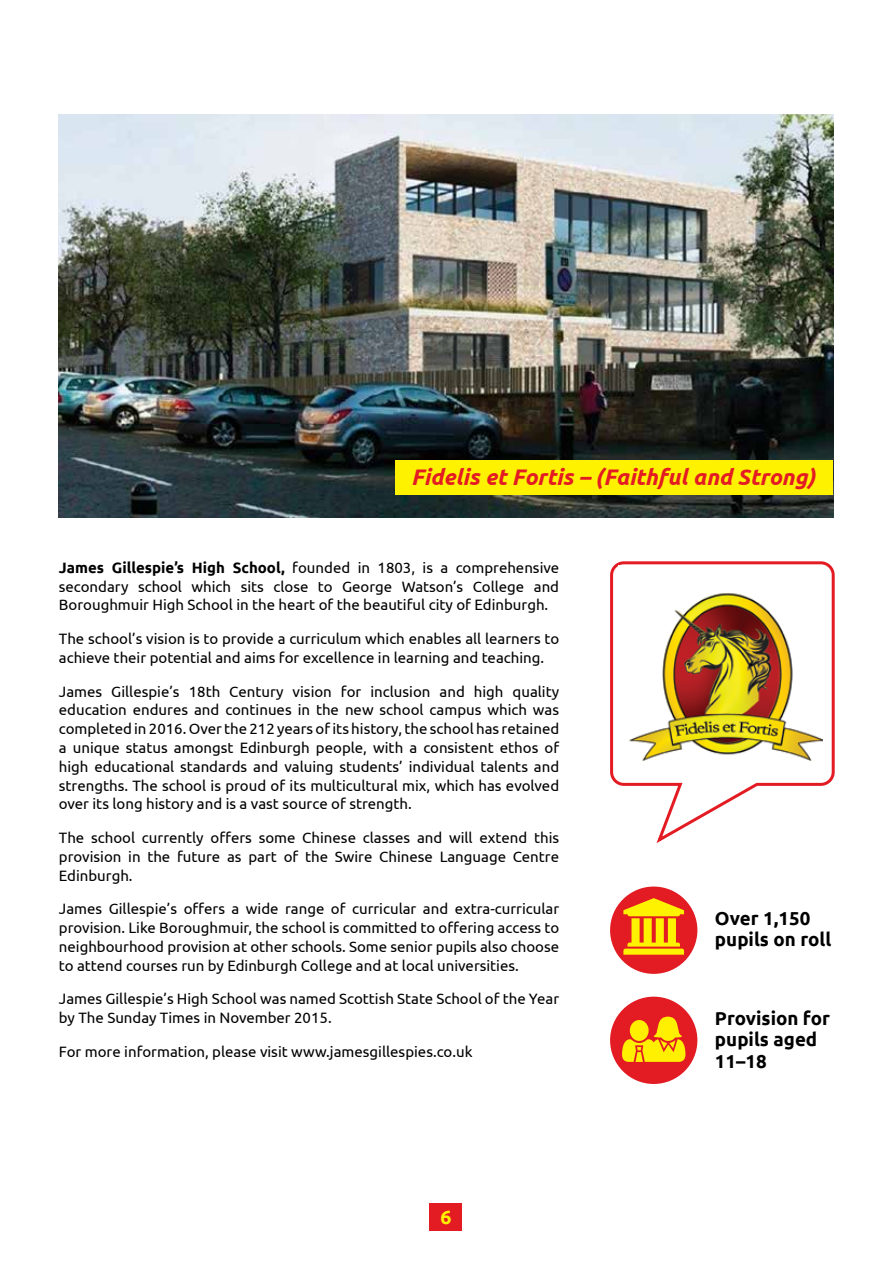
<style>
.page{position:relative;width:893px;height:1263px;background:#fff}
.page>*{position:absolute;margin:0;border:0;box-sizing:border-box;transform-origin:0 0}
.t1{font:italic 700 22.5px "Ubuntu";color:#e31b23}
.t2{font:700 19.5px "Ubuntu";color:#fff200}
.t3{font:700 18.75px/21.6px "Ubuntu";color:#000}
.t4{font:15px/18.8px "Ubuntu";color:#000;text-align:justify}
.s1{font-weight:700}
</style>
<div class="page">
<svg style="left:610px;top:561px;width:225px;height:282px"></svg>
<img style="left:58px;top:115px;width:775px;height:403px">
<img style="left:618px;top:566px;width:204px;height:209px">
<div style="left:395px;top:461px;width:438px;height:34px;background:#fff200"></div>
<div style="left:429px;top:1203px;width:33px;height:28px;background:#e31b23"></div>
<div style="left:610px;top:886px;width:87px;height:88px;background:#e31b23;border-radius:50%"></div>
<svg style="left:623px;top:898px;width:61px;height:57px"></svg>
<div style="left:610px;top:997px;width:87px;height:87px;background:#e31b23;border-radius:50%"></div>
<svg style="left:622px;top:1016px;width:63px;height:46px"></svg>
<h1 class="t1" style="left:411px;top:463px;width:406px">Fidelis et Fortis – (Faithful and Strong)</h1>
<p class="t4" style="left:59px;top:558px;width:502px"><span class="s1">James Gillespie’s High School,</span> founded in 1803, is a comprehensive secondary school which sits close to George Watson’s College and Boroughmuir High School in the heart of the beautiful city of Edinburgh.</p>
<p class="t4" style="left:59px;top:629px;width:502px">The school’s vision is to provide a curriculum which enables all learners to achieve their potential and aims for excellence in learning and teaching.</p>
<p class="t4" style="left:59px;top:681px;width:502px">James Gillespie’s 18th Century vision for inclusion and high quality education endures and continues in the new school campus which was completed in 2016. Over the 212 years of its history, the school has retained a unique status amongst Edinburgh people, with a consistent ethos of high educational standards and valuing students’ individual talents and strengths. The school is proud of its multicultural mix, which has evolved over its long history and is a vast source of strength.</p>
<p class="t4" style="left:59px;top:828px;width:502px">The school currently offers some Chinese classes and will extend this provision in the future as part of the Swire Chinese Language Centre Edinburgh.</p>
<p class="t4" style="left:59px;top:899px;width:502px">James Gillespie’s offers a wide range of curricular and extra-curricular provision. Like Boroughmuir, the school is committed to offering access to neighbourhood provision at other schools. Some senior pupils also choose to attend courses run by Edinburgh College and at local universities.</p>
<p class="t4" style="left:59px;top:989px;width:502px">James Gillespie’s High School was named Scottish State School of the Year by The Sunday Times in November 2015.</p>
<p class="t4" style="left:59px;top:1041px;width:415px">For more information, please visit www.jamesgillespies.co.uk</p>
<h2 class="t2" style="left:440px;top:1205px;width:13px">6</h2>
<p class="t3" style="left:715px;top:907px;width:118px">Over 1,150 pupils on roll</p>
<p class="t3" style="left:715px;top:1007px;width:117px">Provision for pupils aged<br>11–18</p>
</div>
